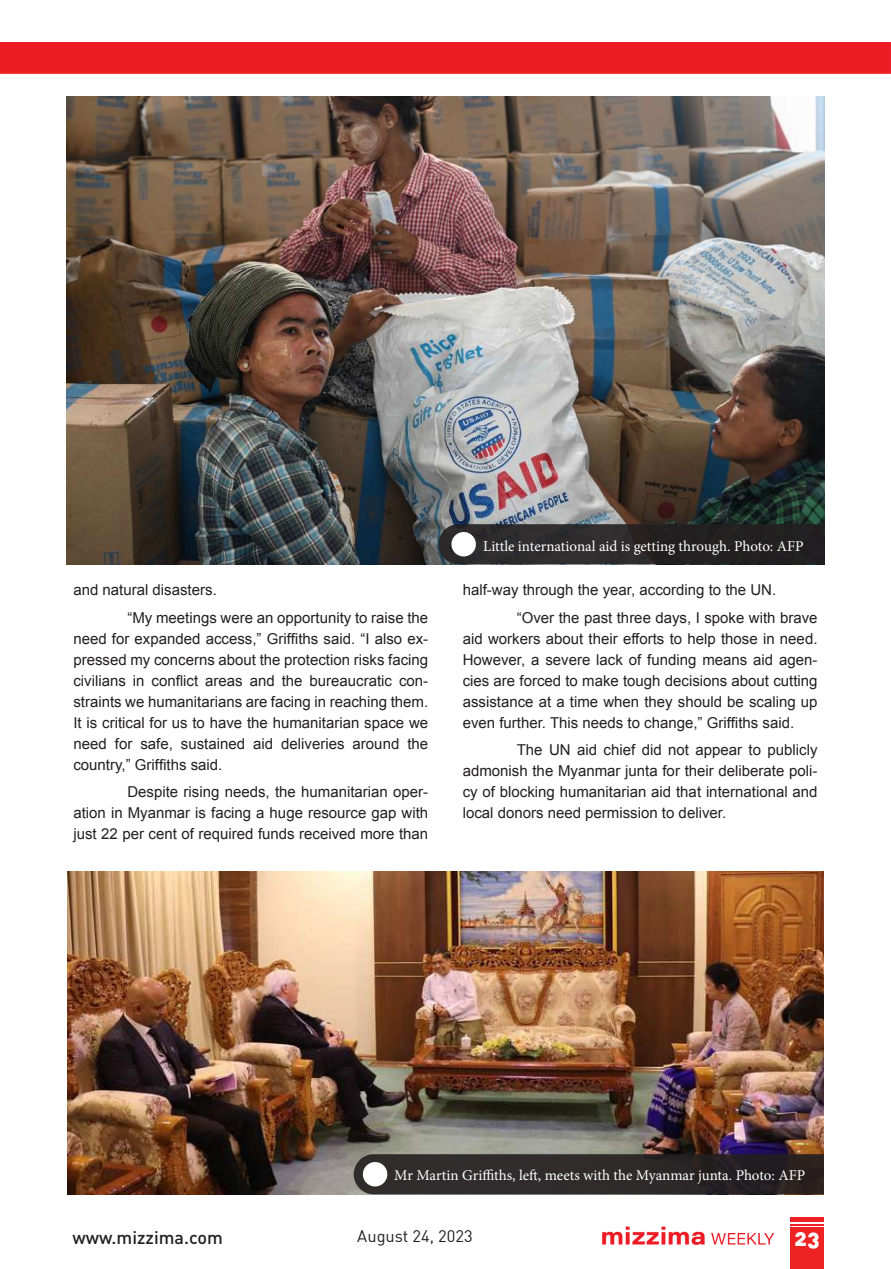
<style>
.page{position:relative;width:891px;height:1269px;background:#fff}
.page>*{position:absolute;margin:0;border:0;box-sizing:border-box;transform-origin:0 0}
.t1{font:22.5px "DIN Black Alternate";color:#fff}
.t2{font:500 18px "DIN";color:#231f20}
.t3{font:16.5px "DIN";color:#231f20}
.t4{font:15px/21px "Arial";color:#231f20;text-align:justify}
.t5{font:15px "Minion Pro";color:#fff}
</style>
<div class="page">
<img style="left:602px;top:1226px;width:173px;height:19px">
<hr style="left:791px;top:1217px;width:33px;height:4px;background:#ee2123">
<hr style="left:791px;top:1224px;width:33px;height:2px;background:#ee2123">
<div style="left:791px;top:1228px;width:33px;height:41px;background:#ee2123"></div>
<img style="left:66px;top:97px;width:759px;height:467px">
<img style="left:67px;top:871px;width:757px;height:323px">
<svg style="left:438px;top:524px;width:387px;height:40px;background:#292728"></svg>
<svg style="left:354px;top:1154px;width:470px;height:40px;background:#2e292a"></svg>
<div style="left:451px;top:532px;width:25px;height:24px;background:#fff;border-radius:50%"></div>
<div style="left:363px;top:1162px;width:24px;height:24px;background:#fff;border-radius:50%"></div>
<div style="left:0;top:42px;width:891px;height:32px;background:#ed1b24"></div>
<p class="t4" style="left:127px;top:576px;width:302px;line-height:27.8px;text-indent:-54px">and natural disasters.<br>“My meetings were an opportunity to raise the</p>
<p class="t4" style="left:73px;top:628px;width:356px">need for expanded access,” Griffiths said. “I also ex&shy;pressed my concerns about the protection risks facing civilians in conflict areas and the bureaucratic con&shy;straints we humanitarians are facing in reaching them.<br>It is critical for us to have the humanitarian space we need for safe, sustained aid deliveries around the country,” Griffiths said.</p>
<p class="t4" style="left:73px;top:782px;width:356px;text-indent:54px">Despite rising needs, the humanitarian oper&shy;ation in Myanmar is facing a huge resource gap with just 22 per cent of required funds received more than</p>
<p class="t5" style="left:483px;top:536px;width:322px">Little international aid is getting through. Photo: AFP</p>
<p class="t4" style="left:517px;top:576px;width:302px;line-height:27.8px;text-indent:-54px">half-way through the year, according to the UN.<br>“Over the past three days, I spoke with brave</p>
<p class="t4" style="left:463px;top:628px;width:356px">aid workers about their efforts to help those in need.<br>However, a severe lack of funding means aid agen&shy;cies are forced to make tough decisions about cutting assistance at a time when they should be scaling up even further. This needs to change,” Griffiths said.</p>
<p class="t4" style="left:463px;top:740px;width:356px;text-indent:54px">The UN aid chief did not appear to publicly admonish the Myanmar junta for their deliberate poli&shy;cy of blocking humanitarian aid that international and local donors need permission to deliver.</p>
<p class="t5" style="left:394px;top:1165px;width:412px">Mr Martin Griffiths, left, meets with the Myanmar junta. Photo: AFP</p>
<p class="t2" style="left:72px;top:1226px;width:152px">www.mizzima.com</p>
<p class="t3" style="left:357px;top:1226px;width:117px">August 24, 2023</p>
<h1 class="t1" style="left:795px;top:1223px;width:27px">23</h1>
</div>
